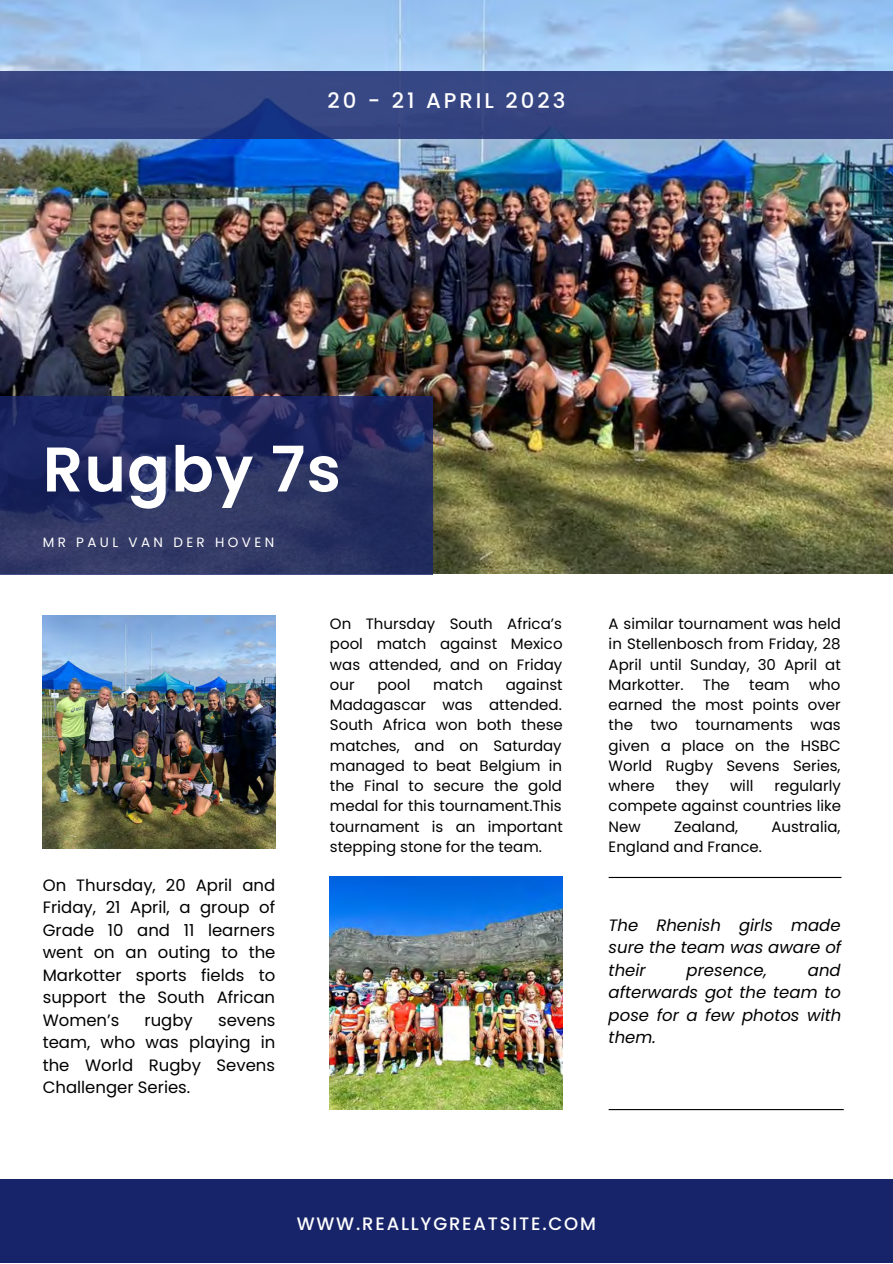
<style>
.page{position:relative;width:893px;height:1264px;background:#fff}
.page>*{position:absolute;margin:0;border:0;box-sizing:border-box;transform-origin:0 0}
.t1{font:600 63px "Poppins";letter-spacing:.02em;color:#fff}
.t2{font:500 21.3px "Poppins";letter-spacing:.14em;color:#fff}
.t3{font:500 18px "Poppins";letter-spacing:.1em;color:#fff}
.t4{font:16.5px/22.5px "Poppins";color:#000;text-align:justify}
.t5{font:italic 16.5px/22.5px "Poppins";color:#000;text-align:justify}
.t6{font:15px/20.2px "Poppins";color:#000;text-align:justify}
.t7{font:13.5px "Poppins";letter-spacing:.25em;color:#fff}
</style>
<div class="page">
<img style="left:0;top:0;width:892px;height:573px">
<img style="left:43px;top:616px;width:232px;height:232px">
<div style="left:0;top:1178px;width:892px;height:84px;background:#182469"></div>
<svg style="left:0;top:396px;width:432px;height:178px"></svg>
<div style="left:0;top:71px;width:892px;height:68px;background:#364683"></div>
<img style="left:330px;top:877px;width:232px;height:232px">
<hr style="left:608px;top:876px;width:233px;height:2px;background:#000">
<hr style="left:608px;top:1108px;width:235px;height:2px;background:#000">
<p class="t2" style="left:327px;top:86px;width:239px">20 - 21 APRIL 2023</p>
<p class="t1" style="left:43px;top:425px;width:300px">Rugby 7s</p>
<p class="t7" style="left:43px;top:532px;width:233px">MR PAUL VAN DER HOVEN</p>
<p class="t4" style="left:43px;top:874px;width:234px">On Thursday, 20 April and Friday, 21 April, a group of Grade 10 and 11 learners went on an outing to the Markotter sports fields to support the South African Women’s</p>
<p class="t4" style="left:144px;top:1008px;width:50px">rugby</p>
<p class="t4" style="left:43px;top:1008px;width:234px;text-indent:175px">sevens team, who was playing in the World Rugby Sevens Challenger Series.</p>
<p class="t6" style="left:330px;top:613px;width:234px">On Thursday South Africa’s pool match against Mexico was attended, and on Friday our</p>
<p class="t6" style="left:330px;top:674px;width:234px;text-indent:176px">against Madagascar was attended.<br>South Africa won both these matches, and on Saturday managed to beat Belgium in the Final to secure the gold medal for this tournament.This tournament is an important stepping stone for the team.</p>
<p class="t6" style="left:377px;top:674px;width:34px">pool</p>
<p class="t6" style="left:433px;top:674px;width:51px">match</p>
<p class="t6" style="left:608px;top:613px;width:234px">A similar tournament was held in Stellenbosch from Friday, 28<br>April until Sunday, 30 April at Markotter.</p>
<p class="t6" style="left:608px;top:674px;width:234px;text-indent:200px">who earned the most points over the two tournaments was given a place on the HSBC World Rugby Sevens Series, where</p>
<p class="t6" style="left:703px;top:674px;width:28px">The</p>
<p class="t6" style="left:749px;top:674px;width:42px">team</p>
<p class="t6" style="left:676px;top:775px;width:34px">they</p>
<p class="t6" style="left:730px;top:775px;width:25px">will</p>
<p class="t6" style="left:608px;top:775px;width:234px;text-indent:166px">regularly compete against countries like New</p>
<p class="t6" style="left:674px;top:816px;width:66px">Zealand,</p>
<p class="t6" style="left:771px;top:816px;width:71px">Australia,</p>
<p class="t6" style="left:608px;top:836px;width:155px">England and France.</p>
<p class="t5" style="left:608px;top:913px;width:234px">The Rhenish girls made sure the team was aware of their</p>
<p class="t5" style="left:608px;top:958px;width:234px;text-indent:199px">and afterwards got the team to pose for a few photos with them.</p>
<p class="t5" style="left:686px;top:958px;width:82px">presence,</p>
<p class="t3" style="left:297px;top:1211px;width:301px">WWW.REALLYGREATSITE.COM</p>
</div>
